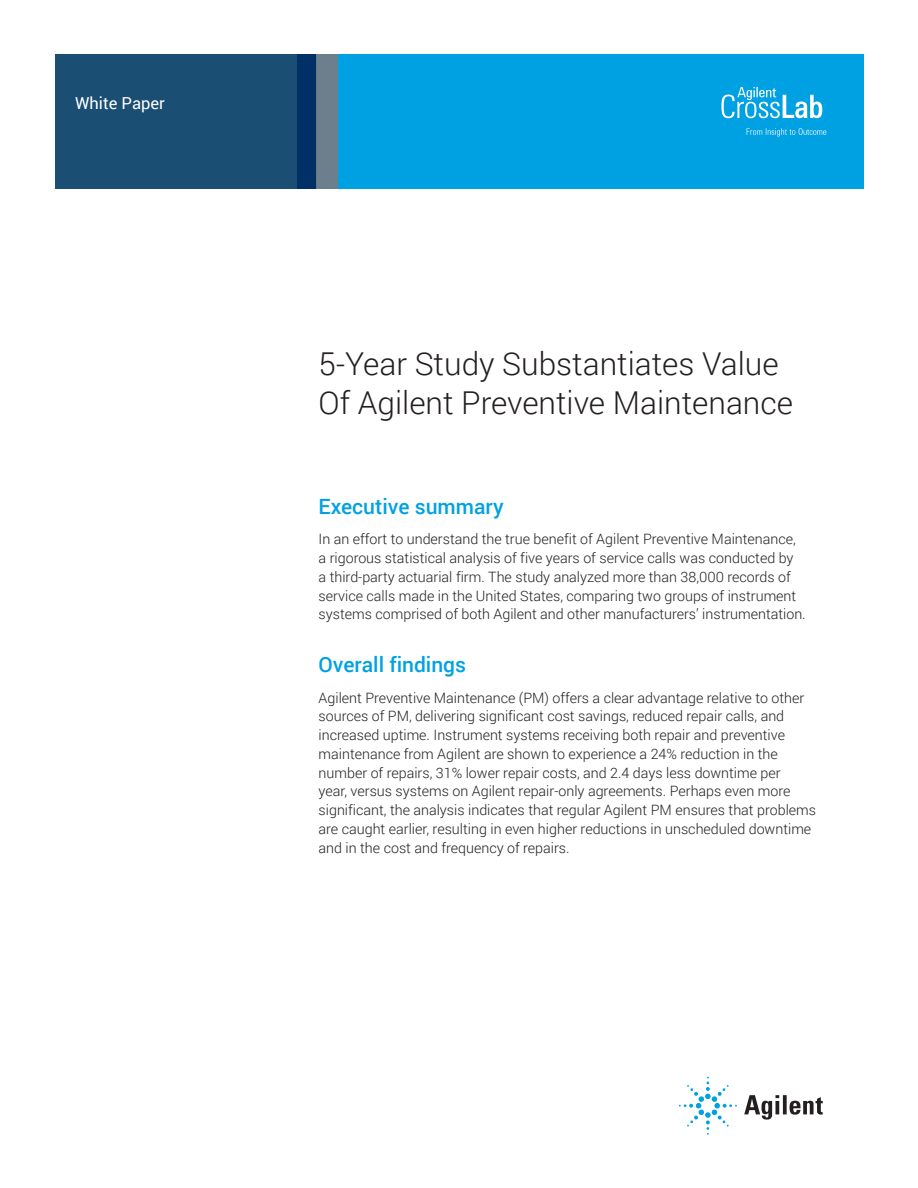
<style>
.page{position:relative;width:918px;height:1188px;background:#fff}
.page>*{position:absolute;margin:0;border:0;box-sizing:border-box;transform-origin:0 0}
.DATA_headline{font:300 31.5px/39px "Roboto";color:#231f20}
.DATA_subhead_large_b{font:500 21px "Roboto";color:#00a1e3}
.DATA_header{font:16.5px "Roboto";color:#fff}
.DATA_opener_text{font:300 14.25px/18.8px "Roboto";color:#231f20}
</style>
<div class="page">
<div style="left:297px;top:54px;width:567px;height:134px;background:#00a1e3"></div>
<svg style="left:55px;top:54px;width:261px;height:135px;fill:#1a4e72"></svg>
<div style="left:316px;top:54px;width:22px;height:135px;background:#6b808c"></div>
<svg style="left:744px;top:1095px;width:79px;height:25px"></svg>
<svg style="left:679px;top:1077px;width:58px;height:58px"></svg>
<svg style="left:721px;top:87px;width:101px;height:31px"></svg>
<svg style="left:747px;top:128px;width:79px;height:8px"></svg>
<p class="DATA_header" style="left:75px;top:91px;width:91px">White Paper</p>
<p class="DATA_headline" style="left:319px;top:344px;width:476px">5-Year Study Substantiates Value<br>Of Agilent Preventive Maintenance</p>
<p class="DATA_subhead_large_b" style="left:319px;top:492px;width:187px">Executive summary</p>
<p class="DATA_opener_text" style="left:319px;top:529px;width:489px">In an effort to understand the true benefit of Agilent Preventive Maintenance, a rigorous statistical analysis of five years of service calls was conducted by<br>a third-party actuarial firm. The study analyzed more than 38,000 records of service calls made in the United States, comparing two groups of instrument systems comprised of both Agilent and other manufacturers’ instrumentation.</p>
<p class="DATA_subhead_large_b" style="left:319px;top:650px;width:149px">Overall findings</p>
<p class="DATA_opener_text" style="left:319px;top:688px;width:499px">Agilent Preventive Maintenance (PM) offers a clear advantage relative to other sources of PM, delivering significant cost savings, reduced repair calls, and increased uptime. Instrument systems receiving both repair and preventive maintenance from Agilent are shown to experience a 24% reduction in the number of repairs, 31% lower repair costs, and 2.4 days less downtime per<br>year, versus systems on Agilent repair-only agreements. Perhaps even more significant, the analysis indicates that regular Agilent PM ensures that problems are caught earlier, resulting in even higher reductions in unscheduled downtime and in the cost and frequency of repairs.</p>
</div>
